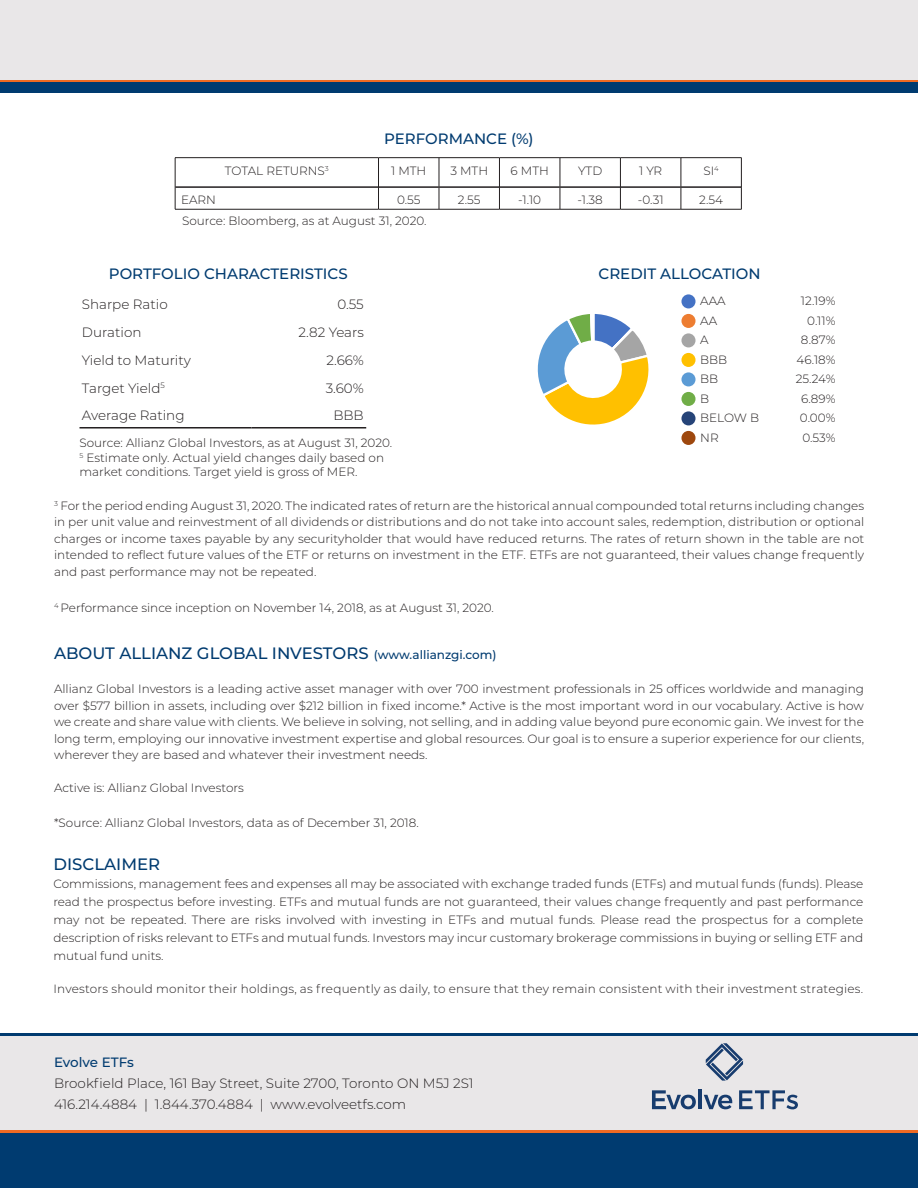
<style>
.page{position:relative;width:918px;height:1188px;background:#fff}
.page>*{position:absolute;margin:0;border:0;box-sizing:border-box;transform-origin:0 0}
.t1{font:500 16.5px "Montserrat";color:#003b70}
.t2{font:500 15px "Montserrat";color:#003b70}
.t3{font:300 13.5px "Montserrat";color:#231f20}
.t4{font:500 13.5px "Montserrat";letter-spacing:-.005em;color:#003b70}
.t5{font:300 12px/16.5px "Montserrat";color:#231f20;text-align:justify}
.t6{font:300 12px "Montserrat";letter-spacing:.02em;color:#231f20}
.s1{font-size:12px}
</style>
<div class="page">
<div style="left:0;top:0;width:918px;height:80px;background:#e9e7e8"></div>
<hr style="left:0;top:80px;width:918px;height:3px;background:#ef6a22">
<div style="left:0;top:83px;width:918px;height:10px;background:#003b70"></div>
<hr style="left:80px;top:427px;width:171px;height:2px;background:#231f20">
<hr style="left:251px;top:427px;width:115px;height:2px;background:#231f20">
<div style="left:0;top:1036px;width:918px;height:94px;background:#e9e7e8"></div>
<hr style="left:0;top:1033px;width:918px;height:3px;background:#003b70">
<svg style="left:706px;top:1043px;width:37px;height:38px"></svg>
<svg style="left:652px;top:1090px;width:44px;height:19px"></svg>
<hr style="left:698px;top:1089px;width:4px;height:20px;background:#173c6e">
<svg style="left:704px;top:1095px;width:28px;height:14px"></svg>
<svg style="left:739px;top:1090px;width:59px;height:19px"></svg>
<div style="left:0;top:1132px;width:918px;height:56px;background:#003b70"></div>
<hr style="left:0;top:1130px;width:918px;height:3px;background:#ef6a22">
<div style="left:681px;top:294px;width:15px;height:14px;background:#4472c4;border-radius:50%"></div>
<div style="left:681px;top:314px;width:15px;height:14px;background:#ed7d31;border-radius:50%"></div>
<div style="left:681px;top:333px;width:15px;height:14px;background:#a5a5a5;border-radius:50%"></div>
<div style="left:681px;top:353px;width:15px;height:14px;background:#ffc000;border-radius:50%"></div>
<div style="left:681px;top:372px;width:15px;height:14px;background:#5b9bd5;border-radius:50%"></div>
<div style="left:681px;top:392px;width:15px;height:14px;background:#70ad47;border-radius:50%"></div>
<div style="left:681px;top:411px;width:15px;height:14px;background:#264478;border-radius:50%"></div>
<div style="left:681px;top:431px;width:15px;height:14px;background:#9e480e;border-radius:50%"></div>
<hr style="left:175px;top:186px;width:203px;height:2px;background:#231f20">
<hr style="left:379px;top:186px;width:60px;height:2px;background:#231f20">
<hr style="left:439px;top:186px;width:60px;height:2px;background:#231f20">
<hr style="left:500px;top:186px;width:60px;height:2px;background:#231f20">
<hr style="left:560px;top:186px;width:60px;height:2px;background:#231f20">
<hr style="left:621px;top:186px;width:60px;height:2px;background:#231f20">
<hr style="left:681px;top:186px;width:60px;height:2px;background:#231f20">
<hr style="left:175px;top:157px;width:204px;height:1px;background:#231f20">
<hr style="left:379px;top:157px;width:60px;height:1px;background:#231f20">
<hr style="left:439px;top:157px;width:60px;height:1px;background:#231f20">
<hr style="left:499px;top:157px;width:61px;height:1px;background:#231f20">
<hr style="left:560px;top:157px;width:60px;height:1px;background:#231f20">
<svg style="left:378px;top:158px;width:1px;height:51px"></svg>
<svg style="left:439px;top:158px;width:1px;height:51px"></svg>
<svg style="left:499px;top:158px;width:1px;height:51px"></svg>
<svg style="left:560px;top:158px;width:1px;height:51px"></svg>
<hr style="left:620px;top:157px;width:61px;height:1px;background:#231f20">
<svg style="left:620px;top:158px;width:1px;height:51px"></svg>
<hr style="left:681px;top:157px;width:61px;height:1px;background:#231f20">
<svg style="left:681px;top:158px;width:1px;height:51px"></svg>
<svg style="left:741px;top:158px;width:1px;height:51px"></svg>
<svg style="left:175px;top:158px;width:1px;height:51px"></svg>
<hr style="left:175px;top:209px;width:204px;height:1px;background:#231f20">
<hr style="left:379px;top:209px;width:60px;height:1px;background:#231f20">
<hr style="left:439px;top:209px;width:60px;height:1px;background:#231f20">
<hr style="left:499px;top:209px;width:61px;height:1px;background:#231f20">
<hr style="left:560px;top:209px;width:60px;height:1px;background:#231f20">
<hr style="left:620px;top:209px;width:61px;height:1px;background:#231f20">
<hr style="left:681px;top:209px;width:61px;height:1px;background:#231f20">
<svg style="left:537px;top:314px;width:112px;height:111px"></svg>
<hr style="left:592px;top:313px;width:2px;height:29px;background:#fff">
<p class="t2" style="left:384px;top:128px;width:151px">PERFORMANCE (%)</p>
<p class="t5" style="left:225px;top:162px;width:105px">TOTAL RETURNS<sup>3</sup></p>
<p class="t5" style="left:391px;top:162px;width:37px">1 MTH</p>
<p class="t5" style="left:450px;top:162px;width:39px">3 MTH</p>
<p class="t5" style="left:511px;top:162px;width:40px">6 MTH</p>
<p class="t5" style="left:578px;top:162px;width:26px">YTD</p>
<p class="t5" style="left:639px;top:162px;width:25px">1 YR</p>
<p class="t5" style="left:703px;top:162px;width:17px">SI<sup>4</sup></p>
<p class="t5" style="left:181px;top:191px;width:36px">EARN</p>
<p class="t5" style="left:397px;top:191px;width:25px">0.55</p>
<p class="t5" style="left:458px;top:191px;width:24px">2.55</p>
<p class="t5" style="left:518px;top:191px;width:25px">-1.10</p>
<p class="t5" style="left:577px;top:191px;width:27px">-1.38</p>
<p class="t5" style="left:638px;top:191px;width:27px">-0.31</p>
<p class="t5" style="left:699px;top:191px;width:25px">2.54</p>
<p class="t5" style="left:182px;top:213px;width:246px">Source: Bloomberg, as at August 31, 2020.</p>
<p class="t2" style="left:109px;top:264px;width:240px">PORTFOLIO CHARACTERISTICS</p>
<p class="t3" style="left:82px;top:296px;width:87px">Sharpe Ratio</p>
<p class="t3" style="left:337px;top:296px;width:28px">0.55</p>
<p class="t3" style="left:82px;top:323px;width:61px">Duration</p>
<p class="t3" style="left:299px;top:323px;width:67px">2.82 Years</p>
<p class="t3" style="left:82px;top:351px;width:110px">Yield to Maturity</p>
<p class="t3" style="left:327px;top:351px;width:39px">2.66%</p>
<p class="t3" style="left:82px;top:379px;width:84px">Target Yield<sup>5</sup></p>
<p class="t3" style="left:326px;top:379px;width:40px">3.60%</p>
<p class="t3" style="left:82px;top:406px;width:104px">Average Rating</p>
<p class="t3" style="left:333px;top:406px;width:32px">BBB</p>
<p class="t5" style="left:80px;top:434px;width:314px">Source: Allianz Global Investors, as at August 31, 2020.</p>
<p class="t5" style="left:80px;top:450px;width:306px;line-height:14.4px"><sup>5</sup> Estimate only. Actual yield changes daily based on market conditions. Target yield is gross of MER.</p>
<p class="t2" style="left:599px;top:264px;width:164px">CREDIT ALLOCATION</p>
<p class="t5" style="left:700px;top:292px;width:27px">AAA</p>
<p class="t5" style="left:801px;top:292px;width:36px">12.19%</p>
<p class="t5" style="left:700px;top:312px;width:18px">AA</p>
<p class="t5" style="left:807px;top:312px;width:30px">0.11%</p>
<p class="t5" style="left:700px;top:331px;width:10px">A</p>
<p class="t5" style="left:801px;top:331px;width:36px">8.87%</p>
<p class="t5" style="left:700px;top:351px;width:29px">BBB</p>
<p class="t5" style="left:797px;top:351px;width:40px">46.18%</p>
<p class="t5" style="left:700px;top:370px;width:20px">BB</p>
<p class="t5" style="left:796px;top:370px;width:41px">25.24%</p>
<p class="t5" style="left:700px;top:390px;width:11px">B</p>
<p class="t5" style="left:801px;top:390px;width:36px">6.89%</p>
<p class="t5" style="left:700px;top:409px;width:60px">BELOW B</p>
<p class="t5" style="left:800px;top:409px;width:37px">0.00%</p>
<p class="t5" style="left:700px;top:429px;width:20px">NR</p>
<p class="t5" style="left:802px;top:429px;width:35px">0.53%</p>
<p class="t5" style="left:54px;top:497px;width:812px"><sup>3</sup> For the period ending August 31, 2020. The indicated rates of return are the historical annual compounded total returns including changes in per unit value and reinvestment of all dividends or distributions and do not take into account sales, redemption, distribution or optional charges or income taxes payable by any securityholder that would have reduced returns. The rates of return shown in the table are not intended to reflect future values of the ETF or returns on investment in the ETF. ETFs are not guaranteed, their values change frequently and past performance may not be repeated.</p>
<p class="t5" style="left:54px;top:599px;width:441px"><sup>4</sup> Performance since inception on November 14, 2018, as at August 31, 2020.</p>
<p class="t1" style="left:54px;top:641px;width:444px">ABOUT ALLIANZ GLOBAL INVESTORS <span class="s1">(www.allianzgi.com)</span></p>
<p class="t5" style="left:54px;top:680px;width:812px">Allianz Global Investors is a leading active asset manager with over 700 investment professionals in 25 offices worldwide and managing over $577 billion in assets, including over $212 billion in fixed income.* Active is the most important word in our vocabulary. Active is how we create and share value with clients. We believe in solving, not selling, and in adding value beyond pure economic gain. We invest for the long term, employing our innovative investment expertise and global resources. Our goal is to ensure a superior experience for our clients, wherever they are based and whatever their investment needs.</p>
<p class="t5" style="left:54px;top:779px;width:191px">Active is: Allianz Global Investors</p>
<p class="t5" style="left:54px;top:814px;width:366px">*Source: Allianz Global Investors, data as of December 31, 2018.</p>
<p class="t1" style="left:53px;top:853px;width:108px">DISCLAIMER</p>
<p class="t5" style="left:53px;top:874px;width:811px;line-height:18px">Commissions, management fees and expenses all may be associated with exchange traded funds (ETFs) and mutual funds (funds). Please read the prospectus before investing. ETFs and mutual funds are not guaranteed, their values change frequently and past performance may not be repeated. There are risks involved with investing in ETFs and mutual funds. Please read the prospectus for a complete description of risks relevant to ETFs and mutual funds. Investors may incur customary brokerage commissions in buying or selling ETF and mutual fund units.</p>
<p class="t6" style="left:53px;top:981px;width:811px">Investors should monitor their holdings, as frequently as daily, to ensure that they remain consistent with their investment strategies.</p>
<p class="t4" style="left:54px;top:1053px;width:82px">Evolve ETFs</p>
<p class="t3" style="left:54px;top:1074px;width:421px">Brookfield Place, 161 Bay Street, Suite 2700, Toronto ON M5J 2S1</p>
<p class="t3" style="left:54px;top:1095px;width:354px">416.214.4884 | 1.844.370.4884 | www.evolveetfs.com</p>
</div>
